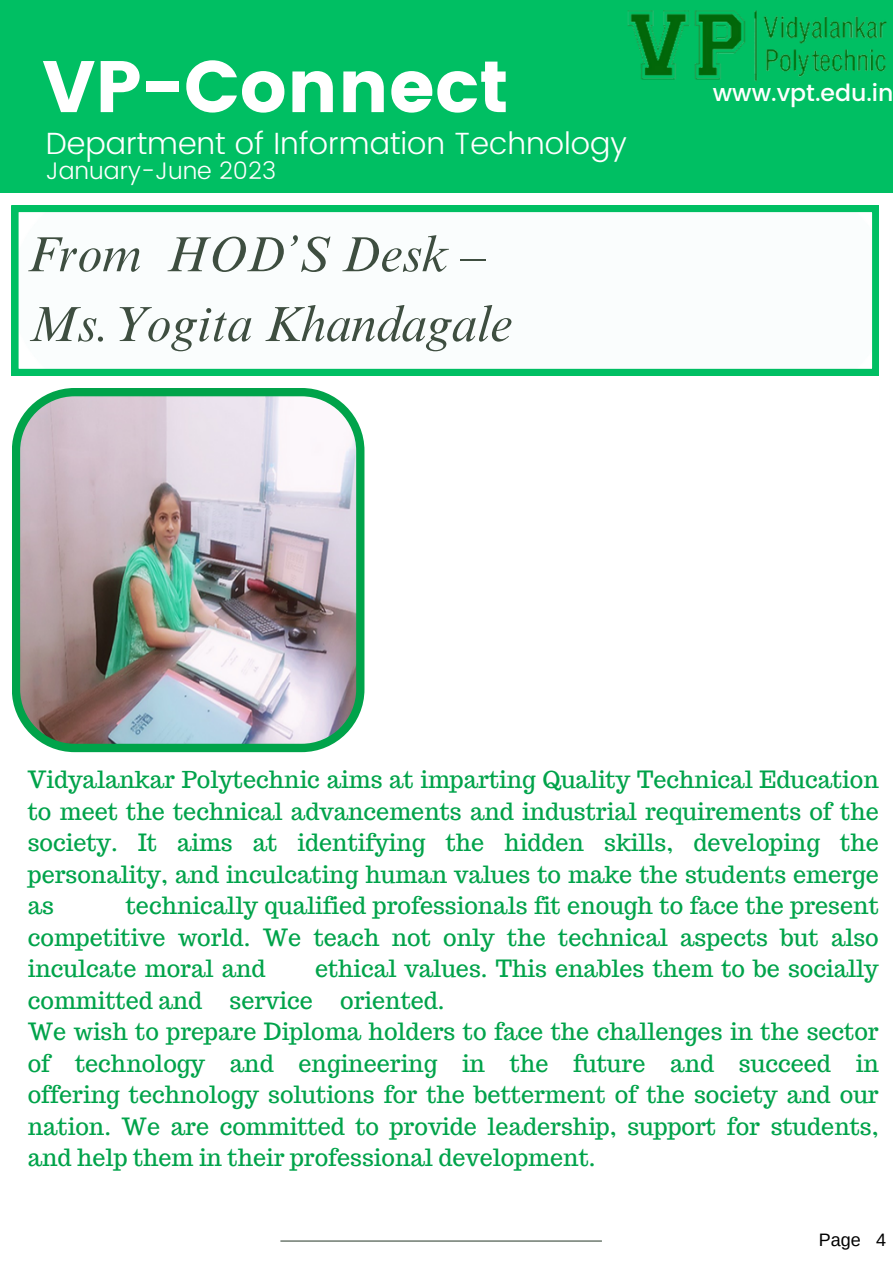
<style>
.page{position:relative;width:893px;height:1264px;background:#fff}
.page>*{position:absolute;margin:0;border:0;box-sizing:border-box;transform-origin:0 0}
.t1{font:72.75px "Poppins";color:#fff}
.t2{font:italic 50.25px "Times NRMT Pro";color:#3e4e40}
.t3{font:300 30.75px "Poppins";color:#fff}
.t4{font:300 24px "Poppins";color:#fff}
.t5{font:500 23.55px "Poppins";color:#fff}
.t6{font:23.25px/31.5px "Trocchi";color:#00a34a;text-align:justify}
.t7{font:18px "Arimo";color:#000}
</style>
<div class="page">
<div style="left:0;top:0;width:892px;height:193px;background:#00bf63"></div>
<hr style="left:280px;top:1240px;width:322px;height:1px;background:#3e4e40">
<img style="left:627px;top:10px;width:260px;height:72px">
<svg style="left:12px;top:205px;width:866px;height:170px"></svg>
<img style="left:12px;top:388px;width:352px;height:364px">
<p class="t1" style="left:42px;top:44px;width:468px">VP-Connect</p>
<p class="t3" style="left:46px;top:125px;width:582px">Department of Information Technology</p>
<p class="t4" style="left:46px;top:156px;width:232px">January-June 2023</p>
<p class="t2" style="left:28px;top:235px;width:459px">From HOD’S Desk –</p>
<p class="t2" style="left:28px;top:305px;width:486px">Ms.Yogita Khandagale</p>
<p class="t5" style="left:712px;top:79px;width:182px">www.vpt.edu.in</p>
<p class="t6" style="left:28px;top:763px;width:852px">Vidyalankar Polytechnic aims at imparting Quality Technical Education to meet the technical advancements and industrial requirements of the society. It aims at identifying the hidden skills, developing the personality, and inculcating human values to make the students emerge as</p>
<p class="t6" style="left:28px;top:889px;width:852px;text-indent:98px">technically qualified professionals fit enough to face the present competitive world. We teach not only the technical aspects but also inculcate moral and</p>
<p class="t6" style="left:28px;top:952px;width:852px;text-indent:287px">ethical values. This enables them to be socially committed and service oriented.</p>
<p class="t6" style="left:28px;top:1015px;width:852px">We wish to prepare Diploma holders to face the challenges in the sector of technology and engineering in the future and succeed in offering technology solutions for the betterment of the society and our nation. We are committed to provide leadership, support for students, and help them in their professional development.</p>
<p class="t7" style="left:818px;top:1229px;width:69px">Page 4</p>
</div>
